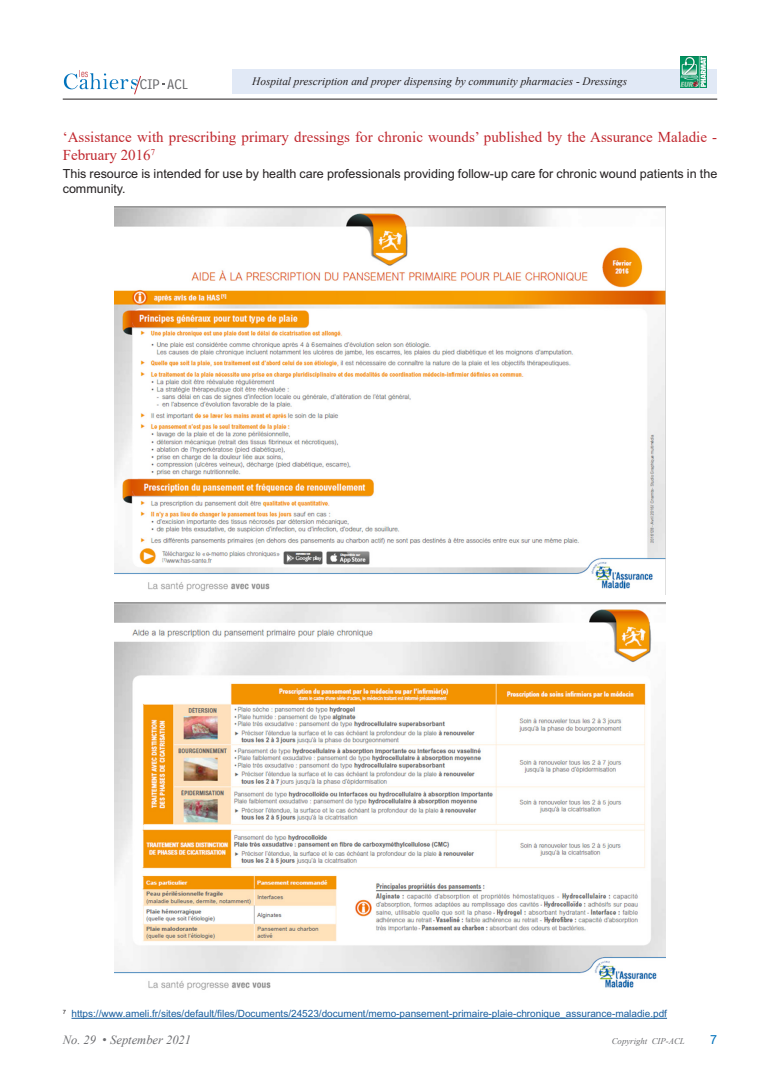
<style>
.page{position:relative;width:780px;height:1088px;background:#fff}
.page>*{position:absolute;margin:0;border:0;box-sizing:border-box;transform-origin:0 0}
.t1{font:15px/18px "Times New Roman";color:#c0262d}
.t2{font:300 14.75px "Bell Design";letter-spacing:.02em;color:#636366}
.t3{font:12.5px/15px "Arial MT Std";color:#231f20}
.t4{font:italic 12.5px "Times New Roman";color:#6c6d70}
.t5{font:12.5px "Arial MT Std";color:#0072bc}
.t6{font:italic 11.25px "Times New Roman";color:#231f20}
.t7{font:10px "Arial MT Std";color:#175d9e}
.t8{font:300 condensed 9.38px "Helvetica";color:#c0262d}
.t9{font:italic 8.75px "Times New Roman";color:#6c6d70}
.s1{font-family:"Arial MT Std";font-style:normal}
</style>
<div class="page">
<hr style="left:63px;top:99px;width:654px;height:1px;background:#231f20">
<div style="left:231px;top:69px;width:485px;height:25px;background:#e1e9f6"></div>
<svg style="left:64px;top:73px;width:77px;height:21px"></svg>
<img style="left:680px;top:57px;width:26px;height:30px">
<hr style="left:71px;top:1018px;width:596px;height:1px;background:#175d9e">
<img style="left:114px;top:207px;width:551px;height:384px">
<img style="left:114px;top:603px;width:551px;height:387px">
<p class="t8" style="left:79px;top:68px;width:11px">les</p>
<h2 class="t2" style="left:140px;top:76px;width:21px">CIP</h2>
<p class="t6" style="left:252px;top:74px;width:376px">Hospital prescription and proper dispensing by community pharmacies - Dressings</p>
<h2 class="t2" style="left:167px;top:76px;width:22px">ACL</h2>
<h1 class="t1" style="left:63px;top:127px;width:656px">‘Assistance with prescribing primary dressings for chronic wounds’ published by the Assurance Maladie -<br>February 2016<sup>7</sup></h1>
<p class="t3" style="left:63px;top:166px;width:656px">This resource is intended for use by health care professionals providing follow-up care for chronic wound patients in the community.</p>
<p class="t7" style="left:63px;top:1008px;width:605px"><sup>7</sup> https://www.ameli.fr/sites/default/files/Documents/24523/document/memo-pansement-primaire-plaie-chronique_assurance-maladie.pdf</p>
<p class="t4" style="left:63px;top:1031px;width:130px">No. 29 <span class="s1">•</span> September 2021</p>
<p class="t9" style="left:611px;top:1035px;width:74px">Copyright CIP-ACL</p>
<p class="t5" style="left:710px;top:1032px;width:8px">7</p>
</div>
